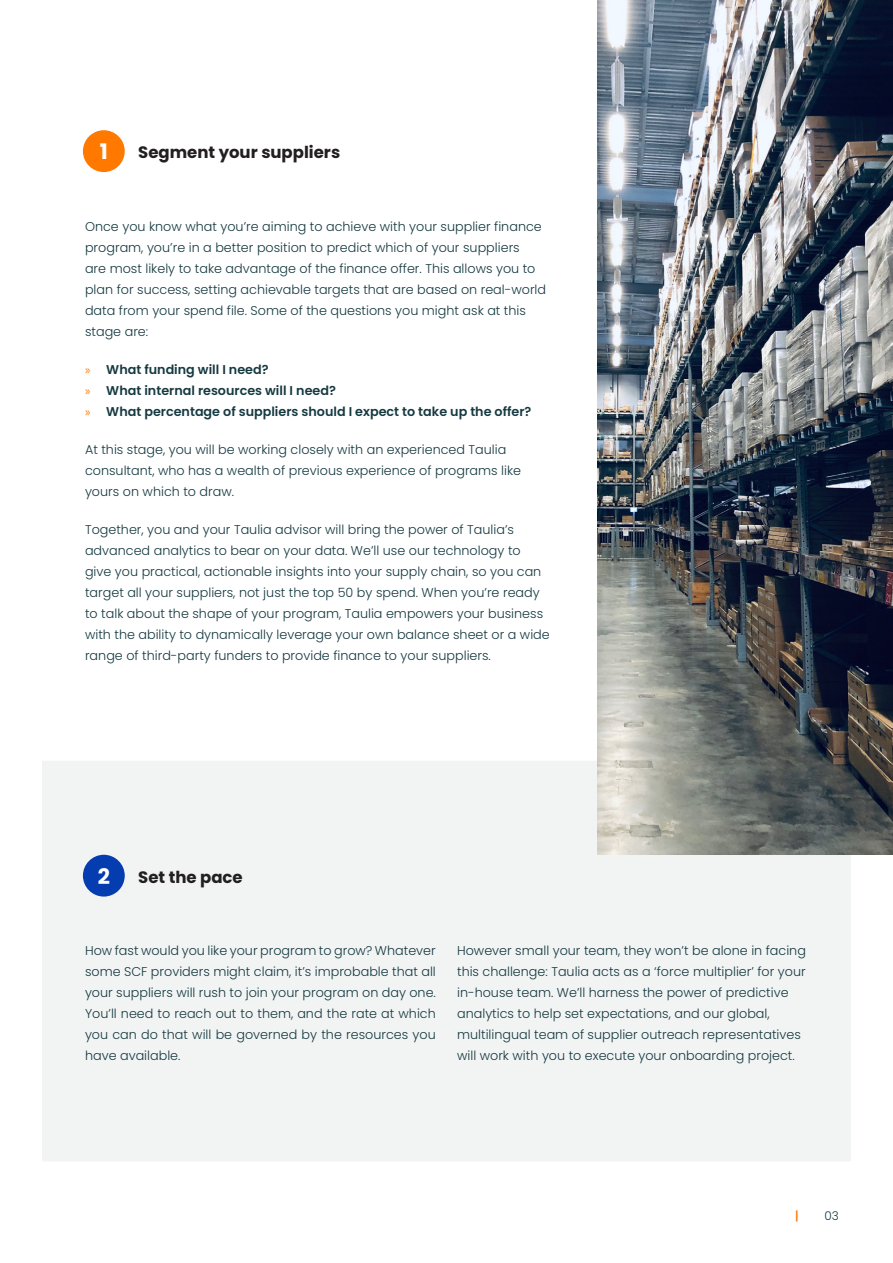
<style>
.page{position:relative;width:893px;height:1263px;background:#fff}
.page>*{position:absolute;margin:0;border:0;box-sizing:border-box;transform-origin:0 0}
.Body_Text{font:700 21.45px "Poppins";color:#fff}
.Heading_2{font:700 16.5px "Poppins";color:#231f20}
.Body_Text-2{font:300 12.75px/21px "Poppins";color:#163a41}
.t1{font:600 12.75px "Poppins";color:#163a41}
.t2{font:300 12px "Poppins";color:#163a41}
.t3{font:700 12px "Gotham";color:#ff7800}
.s1{font-family:"Myriad Pro";font-weight:400;color:#ff7800}
</style>
<div class="page">
<div style="left:43px;top:761px;width:807px;height:400px;background:#f2f4f4"></div>
<div style="left:83px;top:130px;width:42px;height:42px;background:#ff7800;border-radius:50%"></div>
<div style="left:83px;top:855px;width:42px;height:41px;background:#053caf;border-radius:50%"></div>
<img style="left:597px;top:0;width:296px;height:855px">
<p class="Body_Text" style="left:100px;top:139px;width:10px">1</p>
<p class="Heading_2" style="left:138px;top:143px;width:203px">Segment your suppliers</p>
<p class="Body_Text-2" style="left:85px;top:216px;width:463px">Once you know what you’re aiming to achieve with your supplier finance program, you’re in a better position to predict which of your suppliers<br>are most likely to take advantage of the finance offer. This allows you to plan for success, setting achievable targets that are based on real-world data from your spend file. Some of the questions you might ask at this stage are:</p>
<p class="t1" style="left:85px;top:362px;width:185px"><span class="s1">»</span> What funding will I need?</p>
<p class="t1" style="left:85px;top:383px;width:252px"><span class="s1">»</span> What internal resources will I need?</p>
<p class="t1" style="left:85px;top:404px;width:448px"><span class="s1">»</span> What percentage of suppliers should I expect to take up the offer?</p>
<p class="Body_Text-2" style="left:85px;top:439px;width:438px">At this stage, you will be working closely with an experienced Taulia consultant, who has a wealth of previous experience of programs like yours on which to draw.</p>
<p class="Body_Text-2" style="left:85px;top:519px;width:466px">Together, you and your Taulia advisor will bring the power of Taulia’s advanced analytics to bear on your data. We’ll use our technology to give you practical, actionable insights into your supply chain, so you can target all your suppliers, not just the top 50 by spend. When you’re ready to talk about the shape of your program, Taulia empowers your business with the ability to dynamically leverage your own balance sheet or a wide range of third-party funders to provide finance to your suppliers.</p>
<p class="Body_Text" style="left:98px;top:863px;width:14px">2</p>
<p class="Heading_2" style="left:138px;top:867px;width:106px">Set the pace</p>
<p class="Body_Text-2" style="left:85px;top:940px;width:352px;text-align:justify">How fast would you like your program to grow? Whatever some SCF providers might claim, it’s improbable that all your suppliers will rush to join your program on day one.<br>You’ll need to reach out to them, and the rate at which you can do that will be governed by the resources you have available.</p>
<p class="Body_Text-2" style="left:457px;top:940px;width:350px">However small your team, they won’t be alone in facing this challenge: Taulia acts as a ‘force multiplier’ for your in-house team. We’ll harness the power of predictive analytics to help set expectations, and our global, multilingual team of supplier outreach representatives will work with you to execute your onboarding project.</p>
<p class="t3" style="left:795px;top:1208px;width:6px">|</p>
<p class="t2" style="left:824px;top:1209px;width:16px">03</p>
</div>
